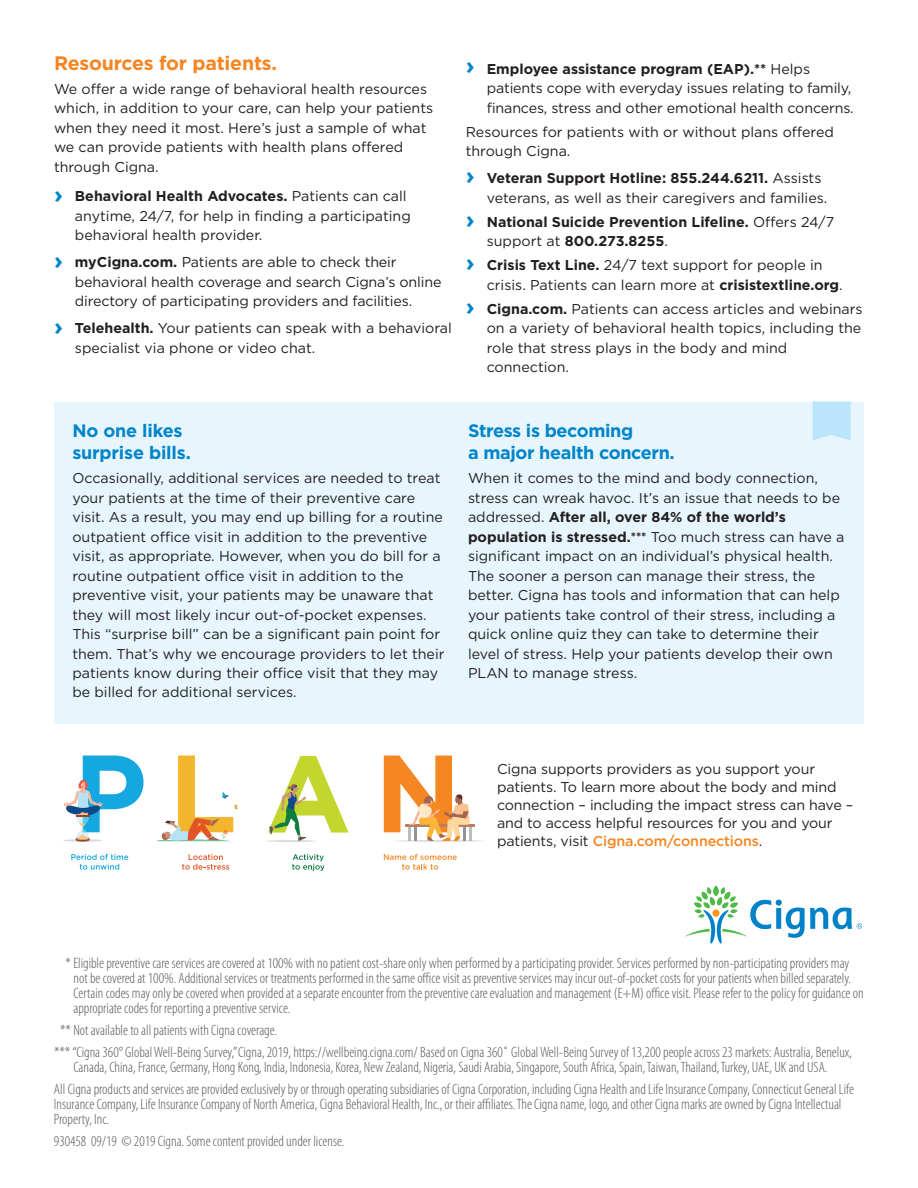
<style>
.page{position:relative;width:918px;height:1188px;background:#fff}
.page>*{position:absolute;margin:0;border:0;box-sizing:border-box;transform-origin:0 0}
.t1{font:700 19.5px "Gotham";letter-spacing:-.01em;color:#f58520}
.t2{font:700 18px/22.5px "Gotham";letter-spacing:-.02em;color:#0084ca}
.t3{font:300 condensed 15px/15px "Myriad Pro";color:#57585a}
.t4{font:14.25px/19.5px "Gotham";color:#231f20}
.t5{font:700 14.25px/19.5px "Gotham";color:#231f20}
.s1{font-weight:700;font-size:24px;color:#0084ca}
.s2{font-weight:700}
.s3{font-size:24px;color:#0084ca}
.s4{font-weight:400}
.s5{font-weight:700;font-size:12.3px}
.s6{font-weight:500;color:#f58520}
</style>
<div class="page">
<div style="left:54px;top:402px;width:810px;height:322px;background:#e7f6fd"></div>
<svg style="left:813px;top:401px;width:37px;height:39px"></svg>
<svg style="left:685px;top:886px;width:177px;height:58px"></svg>
<hr style="left:395px;top:840px;width:89px;height:2px;background:#dcdcde;border-radius:50%">
<hr style="left:405px;top:825px;width:69px;height:2px;background:#bc805e">
<svg style="left:63px;top:756px;width:81px;height:86px"></svg>
<svg style="left:157px;top:756px;width:81px;height:85px"></svg>
<svg style="left:384px;top:756px;width:87px;height:85px"></svg>
<svg style="left:384px;top:854px;width:73px;height:16px"></svg>
<svg style="left:292px;top:854px;width:33px;height:17px"></svg>
<svg style="left:71px;top:854px;width:57px;height:16px"></svg>
<svg style="left:182px;top:854px;width:47px;height:16px"></svg>
<hr style="left:266px;top:840px;width:50px;height:2px;background:#dad9d5;border-radius:50%">
<svg style="left:268px;top:756px;width:81px;height:85px"></svg>
<h1 class="t1" style="left:54px;top:50px;width:225px">Resources for patients.</h1>
<p class="t4" style="left:54px;top:79px;width:381px">We offer a wide range of behavioral health resources which, in addition to your care, can help your patients when they need it most. Here’s just a sample of what we can provide patients with health plans offered through Cigna.</p>
<p class="t4" style="left:75px;top:186px;width:337px;text-indent:-21px"><span class="s1">›</span> <span class="s2">Behavioral Health Advocates.</span> Patients can call anytime, 24/7, for help in finding a participating behavioral health provider.</p>
<p class="t4" style="left:75px;top:252px;width:368px;text-indent:-21px"><span class="s1">›</span> <span class="s2">myCigna.com.</span> Patients are able to check their behavioral health coverage and search Cigna’s online directory of participating providers and facilities.</p>
<p class="t4" style="left:75px;top:318px;width:378px;text-indent:-21px"><span class="s1">›</span> <span class="s2">Telehealth.</span> Your patients can speak with a behavioral specialist via phone or video chat.</p>
<p class="t4" style="left:487px;top:58px;width:369px;text-indent:-21px"><span class="s1">›</span> <span class="s2">Employee assistance program (EAP).**</span> Helps patients cope with everyday issues relating to family, finances, stress and other emotional health concerns.</p>
<p class="t4" style="left:466px;top:121px;width:370px">Resources for patients with or without plans offered through Cigna.</p>
<p class="t4" style="left:487px;top:168px;width:342px;text-indent:-21px"><span class="s1">›</span> <span class="s2">Veteran Support Hotline: 855.244.6211.</span> Assists veterans, as well as their caregivers and families.</p>
<p class="t5" style="left:487px;top:212px;width:349px;text-indent:-21px"><span class="s3">›</span> National Suicide Prevention Lifeline. <span class="s4">Offers 24/7 support at</span> 800.273.8255<span class="s4">.</span></p>
<p class="t4" style="left:487px;top:255px;width:357px;text-indent:-21px"><span class="s1">›</span> <span class="s2">Crisis Text Line.</span> 24/7 text support for people in crisis. Patients can learn more at <span class="s2">crisistextline.org</span>.</p>
<p class="t4" style="left:487px;top:298px;width:377px;text-indent:-21px"><span class="s1">›</span> <span class="s2">Cigna.com.</span> Patients can access articles and webinars on a variety of behavioral health topics, including the role that stress plays in the body and mind connection.</p>
<p class="t2" style="left:72px;top:419px;width:120px">No one likes surprise bills.</p>
<p class="t4" style="left:72px;top:468px;width:374px">Occasionally, additional services are needed to treat your patients at the time of their preventive care visit. As a result, you may end up billing for a routine outpatient office visit in addition to the preventive visit, as appropriate. However, when you do bill for a routine outpatient office visit in addition to the preventive visit, your patients may be unaware that they will most likely incur out-of-pocket expenses.<br>This “surprise bill” can be a significant pain point for them. That’s why we encourage providers to let their patients know during their office visit that they may be billed for additional services.</p>
<p class="t2" style="left:468px;top:419px;width:208px">Stress is becoming<br>a major health concern.</p>
<p class="t4" style="left:468px;top:468px;width:378px">When it comes to the mind and body connection, stress can wreak havoc. It’s an issue that needs to be addressed. <span class="s2">After all, over 84% of the world’s population is stressed.</span><span class="s5">***</span> Too much stress can have a significant impact on an individual’s physical health.<br>The sooner a person can manage their stress, the better. Cigna has tools and information that can help your patients take control of their stress, including a quick online quiz they can take to determine their level of stress. Help your patients develop their own PLAN to manage stress.</p>
<p class="t4" style="left:497px;top:760px;width:358px;line-height:18px">Cigna supports providers as you support your patients. To learn more about the body and mind connection – including the impact stress can have – and to access helpful resources for you and your patients, visit <span class="s6">Cigna.com/connections</span>.</p>
<p class="t3" style="left:74px;top:956px;width:792px;text-indent:-8px">* Eligible preventive care services are covered at 100% with no patient cost-share only when performed by a participating provider. Services performed by non-participating providers may not be covered at 100%. Additional services or treatments performed in the same office visit as preventive services may incur out-of-pocket costs for your patients when billed separately.<br>Certain codes may only be covered when provided at a separate encounter from the preventive care evaluation and management (E+M) office visit. Please refer to the policy for guidance on appropriate codes for reporting a preventive service.</p>
<p class="t3" style="left:54px;top:1019px;width:800px;line-height:22px;text-indent:6px">** Not available to all patients with Cigna coverage.<br>*** “Cigna 360° Global Well-Being Survey,” Cigna, 2019, https://wellbeing.cigna.com/ Based on Cigna 360˚ Global Well-Being Survey of 13,200 people across 23 markets: Australia, Benelux,</p>
<p class="t3" style="left:54px;top:1056px;width:802px;line-height:22px;text-align:center">Canada, China, France, Germany, Hong Kong, India, Indonesia, Korea, New Zealand, Nigeria, Saudi Arabia, Singapore, South Africa, Spain, Taiwan, Thailand, Turkey, UAE, UK and USA.<br>All Cigna products and services are provided exclusively by or through operating subsidiaries of Cigna Corporation, including Cigna Health and Life Insurance Company, Connecticut General Life</p>
<p class="t3" style="left:54px;top:1097px;width:789px">Insurance Company, Life Insurance Company of North America, Cigna Behavioral Health, Inc., or their affiliates. The Cigna name, logo, and other Cigna marks are owned by Cigna Intellectual<br>Property, Inc.</p>
<p class="t3" style="left:54px;top:1134px;width:292px">930458 09/19 © 2019 Cigna. Some content provided under license.</p>
</div>
